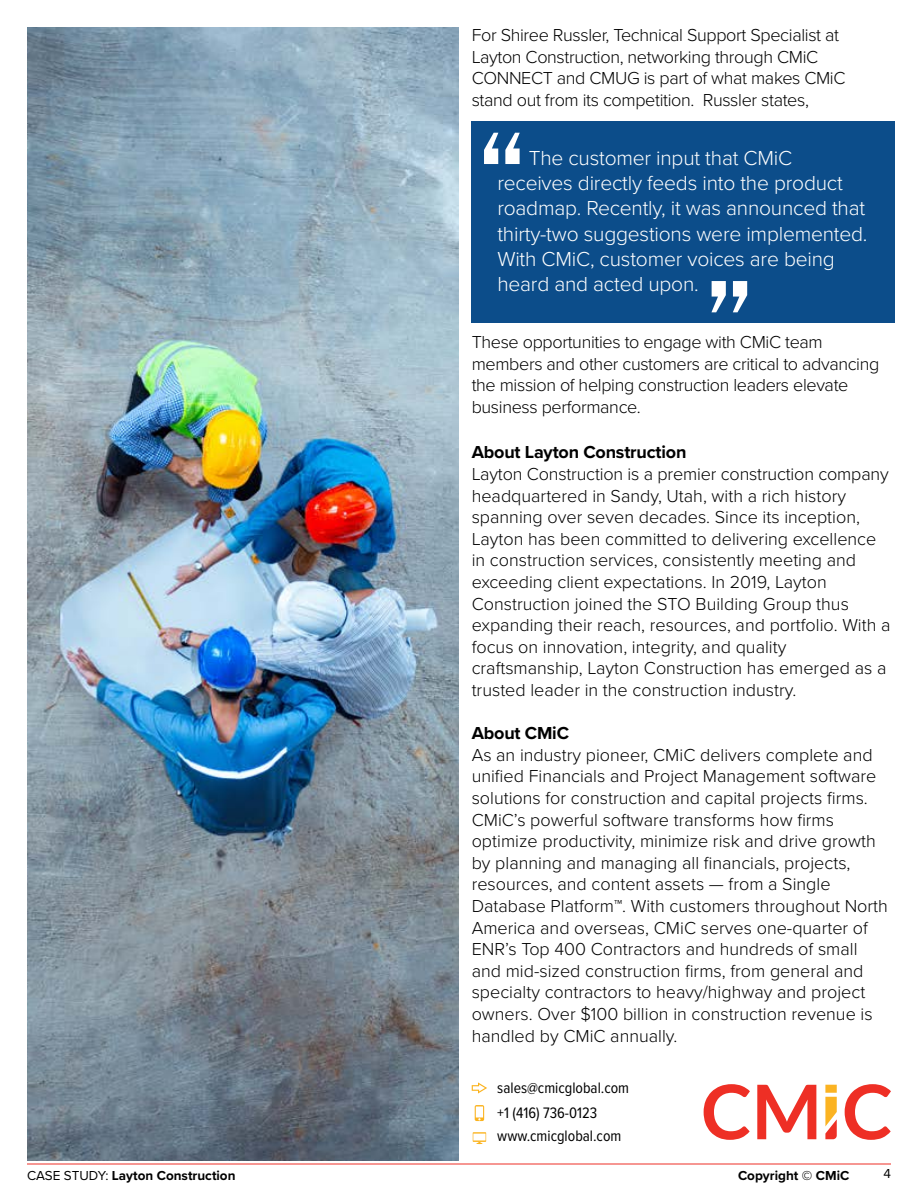
<style>
.page{position:relative;width:918px;height:1188px;background:#fff}
.page>*{position:absolute;margin:0;border:0;box-sizing:border-box;transform-origin:0 0}
.t1{font:300 21px/25.2px "Proxima Nova";letter-spacing:-.01em;color:#fff}
.t2{font:300 18px/21.6px "Proxima Nova";color:#000}
.t3{font:300 18px/21.6px "Proxima Nova";letter-spacing:-.02em;color:#000}
.t4{font:700 18px "Proxima Nova";letter-spacing:-.01em;color:#000}
.t5{font:15.75px/25.8px "Proxima Nova Cond";color:#000}
.t6{font:700 13.5px "Proxima Nova";color:#000}
.t7{font:13.5px "Proxima Nova";color:#000}
.s1{font-weight:400}
</style>
<div class="page">
<hr style="left:27px;top:1164px;width:864px;height:1px;background:#ee2e26">
<div style="left:472px;top:122px;width:423px;height:201px;background:#0c4d8a"></div>
<svg style="left:484px;top:133px;width:36px;height:31px"></svg>
<svg style="left:711px;top:281px;width:36px;height:31px"></svg>
<svg style="left:472px;top:1082px;width:15px;height:12px"></svg>
<svg style="left:475px;top:1105px;width:9px;height:16px"></svg>
<svg style="left:473px;top:1132px;width:13px;height:12px"></svg>
<svg style="left:704px;top:1084px;width:46px;height:56px"></svg>
<svg style="left:757px;top:1085px;width:59px;height:54px"></svg>
<svg style="left:845px;top:1084px;width:46px;height:56px"></svg>
<svg style="left:825px;top:1085px;width:12px;height:54px"></svg>
<img style="left:27px;top:27px;width:432px;height:1134px">
<p class="t3" style="left:472px;top:23px;width:375px">For Shiree Russler, Technical Support Specialist at Layton Construction, networking through CMiC CONNECT and CMUG is part of what makes CMiC stand out from its competition. Russler states,</p>
<p class="t1" style="left:497px;top:144px;width:372px;text-indent:31px">The customer input that CMiC receives directly feeds into the product roadmap. Recently, it was announced that thirty-two suggestions were implemented.<br>With CMiC, customer voices are being heard and acted upon.</p>
<p class="t3" style="left:472px;top:330px;width:409px">These opportunities to engage with CMiC team members and other customers are critical to advancing the mission of helping construction leaders elevate business performance.</p>
<p class="t4" style="left:472px;top:439px;width:216px">About Layton Construction</p>
<p class="t2" style="left:472px;top:462px;width:420px">Layton Construction is a premier construction company headquartered in Sandy, Utah, with a rich history spanning over seven decades. Since its inception, Layton has been committed to delivering excellence in construction services, consistently meeting and exceeding client expectations. In 2019, Layton Construction joined the STO Building Group thus expanding their reach, resources, and portfolio. With a focus on innovation, integrity, and quality craftsmanship, Layton Construction has emerged as a trusted leader in the construction industry.</p>
<p class="t4" style="left:472px;top:720px;width:99px">About CMiC</p>
<p class="t2" style="left:472px;top:743px;width:418px">As an industry pioneer, CMiC delivers complete and unified Financials and Project Management software solutions for construction and capital projects firms.<br>CMiC’s powerful software transforms how firms optimize productivity, minimize risk and drive growth by planning and managing all financials, projects, resources, and content assets — from a Single Database Platform™. With customers throughout North America and overseas, CMiC serves one-quarter of ENR’s Top 400 Contractors and hundreds of small and mid-sized construction firms, from general and specialty contractors to heavy/highway and project owners. Over $100 billion in construction revenue is handled by CMiC annually.</p>
<p class="t5" style="left:497px;top:1074px;width:133px">sales@cmicglobal.com +1 (416) 736-0123</p>
<p class="t5" style="left:497px;top:1122px;width:126px">www.cmicglobal.com</p>
<p class="t6" style="left:27px;top:1165px;width:210px"><span class="s1">CASE STUDY:</span> Layton Construction</p>
<p class="t6" style="left:738px;top:1165px;width:113px">Copyright © CMiC</p>
<p class="t7" style="left:883px;top:1167px;width:9px">4</p>
</div>
